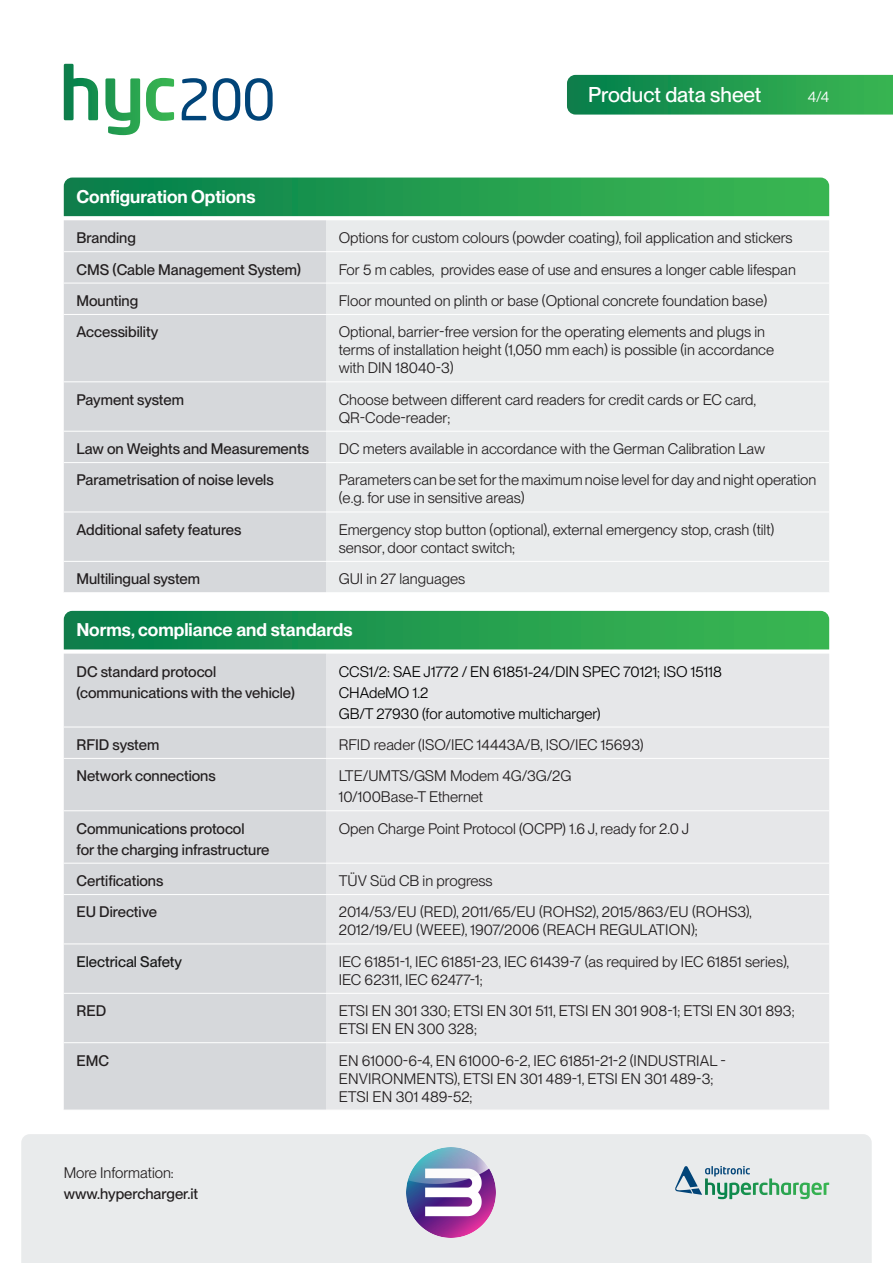
<style>
.page{position:relative;width:893px;height:1263px;background:#fff}
.page>*{position:absolute;margin:0;border:0;box-sizing:border-box;transform-origin:0 0}
.t1{font:500 21px "PP Neue Montreal";color:#fff}
.Tabelle_Header{font:600 18px "PP Neue Montreal";color:#fff}
.table_text{font:15px/18px "PP Neue Montreal";color:#231f20}
.Tabelle_Kategorien{font:500 15px/21px "PP Neue Montreal";color:#231f20}
.table_text-2{font:500 15px "PP Neue Montreal";color:#231f20}
.Tabelle_Beschreibung{font:15px "PP Neue Montreal";color:#231f20}
.Tabelle_Beschreibung-2{font:15px "PP Neue Montreal";color:#000}
.t2{font:500 15px "PP Neue Montreal";color:#191919}
.t3{font:15px "PP Neue Montreal";color:#fff}
</style>
<div class="page">
<div style="left:21px;top:1134px;width:851px;height:129px;background:#e9ebec"></div>
<svg style="left:567px;top:75px;width:326px;height:40px;background:#239b50"></svg>
<svg style="left:675px;top:1166px;width:154px;height:33px;background:#b2cfc6"></svg>
<svg style="left:64px;top:64px;width:34px;height:56px"></svg>
<svg style="left:105px;top:78px;width:35px;height:57px"></svg>
<svg style="left:146px;top:78px;width:28px;height:43px"></svg>
<svg style="left:182px;top:78px;width:25px;height:42px"></svg>
<svg style="left:213px;top:78px;width:60px;height:43px"></svg>
<div style="left:64px;top:654px;width:262px;height:456px;background:#d6d8db"></div>
<div style="left:326px;top:654px;width:503px;height:456px;background:#e6e7e9"></div>
<hr style="left:64px;top:727px;width:262px;height:1px;background:#fff">
<hr style="left:326px;top:727px;width:503px;height:1px;background:#fff">
<hr style="left:64px;top:894px;width:262px;height:1px;background:#fff">
<hr style="left:326px;top:894px;width:503px;height:1px;background:#fff">
<hr style="left:64px;top:758px;width:262px;height:1px;background:#fff">
<hr style="left:326px;top:758px;width:503px;height:1px;background:#fff">
<hr style="left:64px;top:810px;width:262px;height:1px;background:#fff">
<hr style="left:326px;top:810px;width:503px;height:1px;background:#fff">
<hr style="left:64px;top:943px;width:262px;height:1px;background:#fff">
<hr style="left:326px;top:943px;width:503px;height:1px;background:#fff">
<hr style="left:64px;top:993px;width:262px;height:1px;background:#fff">
<hr style="left:326px;top:993px;width:503px;height:1px;background:#fff">
<hr style="left:64px;top:1042px;width:262px;height:1px;background:#fff">
<hr style="left:326px;top:1042px;width:503px;height:1px;background:#fff">
<hr style="left:64px;top:863px;width:262px;height:1px;background:#fff">
<hr style="left:326px;top:863px;width:503px;height:1px;background:#fff">
<svg style="left:64px;top:611px;width:765px;height:38px;background:#219b4e"></svg>
<div style="left:64px;top:220px;width:262px;height:372px;background:#d6d8db"></div>
<div style="left:326px;top:220px;width:503px;height:372px;background:#e9ebec"></div>
<hr style="left:64px;top:512px;width:262px;height:1px;background:#fff">
<hr style="left:326px;top:512px;width:503px;height:1px;background:#fff">
<hr style="left:64px;top:561px;width:262px;height:1px;background:#fff">
<hr style="left:326px;top:561px;width:503px;height:1px;background:#fff">
<hr style="left:64px;top:251px;width:262px;height:1px;background:#fff">
<hr style="left:326px;top:251px;width:503px;height:1px;background:#fff">
<hr style="left:64px;top:283px;width:262px;height:1px;background:#fff">
<hr style="left:326px;top:283px;width:503px;height:1px;background:#fff">
<hr style="left:64px;top:314px;width:262px;height:1px;background:#fff">
<hr style="left:326px;top:314px;width:503px;height:1px;background:#fff">
<hr style="left:64px;top:381px;width:262px;height:1px;background:#fff">
<hr style="left:326px;top:381px;width:503px;height:1px;background:#fff">
<hr style="left:64px;top:431px;width:262px;height:1px;background:#fff">
<hr style="left:326px;top:431px;width:503px;height:1px;background:#fff">
<hr style="left:64px;top:462px;width:262px;height:1px;background:#fff">
<hr style="left:326px;top:462px;width:503px;height:1px;background:#fff">
<svg style="left:64px;top:178px;width:765px;height:38px;background:#219b4e"></svg>
<img style="left:406px;top:1148px;width:90px;height:89px">
<h1 class="t1" style="left:588px;top:82px;width:175px">Product data sheet</h1>
<p class="t3" style="left:808px;top:88px;width:23px">4/4</p>
<p class="Tabelle_Header" style="left:77px;top:186px;width:181px">Configuration Options</p>
<p class="Tabelle_Kategorien" style="left:77px;top:227px;width:61px">Branding</p>
<p class="table_text" style="left:339px;top:229px;width:455px">Options for custom colours (powder coating), foil application and stickers</p>
<p class="table_text-2" style="left:77px;top:260px;width:226px">CMS (Cable Management System)</p>
<p class="table_text" style="left:339px;top:260px;width:459px">For 5 m cables, provides ease of use and ensures a longer cable lifespan</p>
<p class="table_text-2" style="left:77px;top:292px;width:63px">Mounting</p>
<p class="table_text" style="left:339px;top:292px;width:430px">Floor mounted on plinth or base (Optional concrete foundation base)</p>
<p class="Tabelle_Kategorien" style="left:77px;top:322px;width:83px">Accessibility</p>
<p class="table_text" style="left:339px;top:323px;width:428px">Optional, barrier-free version for the operating elements and plugs in</p>
<p class="table_text" style="left:339px;top:341px;width:437px">terms of installation height (1,050 mm each) is possible (in accordance</p>
<p class="table_text" style="left:339px;top:359px;width:116px">with DIN 18040-3)</p>
<p class="Tabelle_Kategorien" style="left:77px;top:389px;width:109px">Payment system</p>
<p class="table_text" style="left:339px;top:390px;width:419px">Choose between different card readers for credit cards or EC card,</p>
<p class="table_text" style="left:339px;top:408px;width:113px">QR-Code-reader;</p>
<p class="table_text-2" style="left:77px;top:440px;width:234px">Law on Weights and Measurements</p>
<p class="table_text" style="left:339px;top:440px;width:428px">DC meters available in accordance with the German Calibration Law</p>
<p class="table_text-2" style="left:77px;top:471px;width:199px">Parametrisation of noise levels</p>
<p class="table_text" style="left:339px;top:471px;width:479px">Parameters can be set for the maximum noise level for day and night operation (e.g. for use in sensitive areas)</p>
<p class="table_text-2" style="left:77px;top:521px;width:166px">Additional safety features</p>
<p class="table_text" style="left:339px;top:520px;width:437px">Emergency stop button (optional), external emergency stop, crash (tilt)</p>
<p class="table_text" style="left:339px;top:538px;width:178px">sensor, door contact switch;</p>
<p class="Tabelle_Kategorien" style="left:77px;top:568px;width:125px">Multilingual system</p>
<p class="table_text" style="left:339px;top:570px;width:128px">GUI in 27 languages</p>
<p class="Tabelle_Header" style="left:77px;top:619px;width:278px">Norms, compliance and standards</p>
<p class="Tabelle_Kategorien" style="left:77px;top:661px;width:220px">DC standard protocol (communications with the vehicle)</p>
<p class="Tabelle_Beschreibung-2" style="left:339px;top:662px;width:385px">CCS1/2: SAE J1772 / EN 61851-24/DIN SPEC 70121; ISO 15118</p>
<p class="Tabelle_Beschreibung-2" style="left:339px;top:683px;width:91px">CHAdeMO 1.2</p>
<p class="Tabelle_Beschreibung-2" style="left:339px;top:704px;width:263px">GB/T 27930 (for automotive multicharger)</p>
<p class="Tabelle_Kategorien" style="left:77px;top:734px;width:84px">RFID system</p>
<p class="Tabelle_Beschreibung" style="left:339px;top:736px;width:306px">RFID reader (ISO/IEC 14443A/B, ISO/IEC 15693)</p>
<p class="Tabelle_Kategorien" style="left:77px;top:765px;width:141px">Network connections</p>
<p class="Tabelle_Beschreibung" style="left:339px;top:767px;width:234px">LTE/UMTS/GSM Modem 4G/3G/2G</p>
<p class="Tabelle_Beschreibung" style="left:339px;top:788px;width:146px">10/100Base-T Ethernet</p>
<p class="Tabelle_Kategorien" style="left:77px;top:818px;width:195px">Communications protocol<br>for the charging infrastructure</p>
<p class="Tabelle_Beschreibung" style="left:339px;top:820px;width:352px">Open Charge Point Protocol (OCPP) 1.6 J, ready for 2.0 J</p>
<p class="table_text-2" style="left:77px;top:872px;width:88px">Certifications</p>
<p class="table_text" style="left:339px;top:872px;width:155px">TÜV Süd CB in progress</p>
<p class="table_text-2" style="left:77px;top:903px;width:82px">EU Directive</p>
<p class="table_text" style="left:339px;top:903px;width:415px">2014/53/EU (RED), 2011/65/EU (ROHS2), 2015/863/EU (ROHS3),<br>2012/19/EU (WEEE), 1907/2006 (REACH REGULATION);</p>
<p class="t2" style="left:77px;top:953px;width:107px">Electrical Safety</p>
<p class="table_text" style="left:339px;top:952px;width:452px">IEC 61851-1, IEC 61851-23, IEC 61439-7 (as required by IEC 61851 series),<br>IEC 62311, IEC 62477-1;</p>
<p class="Tabelle_Kategorien" style="left:77px;top:1000px;width:31px">RED</p>
<p class="table_text" style="left:339px;top:1002px;width:457px">ETSI EN 301 330; ETSI EN 301 511, ETSI EN 301 908-1; ETSI EN 301 893;<br>ETSI EN EN 300 328;</p>
<p class="table_text-2" style="left:77px;top:1051px;width:34px">EMC</p>
<p class="table_text" style="left:339px;top:1051px;width:389px">EN 61000-6-4, EN 61000-6-2, IEC 61851-21-2 (INDUSTRIAL -<br>ENVIRONMENTS), ETSI EN 301 489-1, ETSI EN 301 489-3;<br>ETSI EN 301 489-52;</p>
<p class="table_text" style="left:64px;top:1164px;width:112px">More Information:</p>
<p class="Tabelle_Kategorien" style="left:64px;top:1183px;width:136px">www.hypercharger.it</p>
</div>
